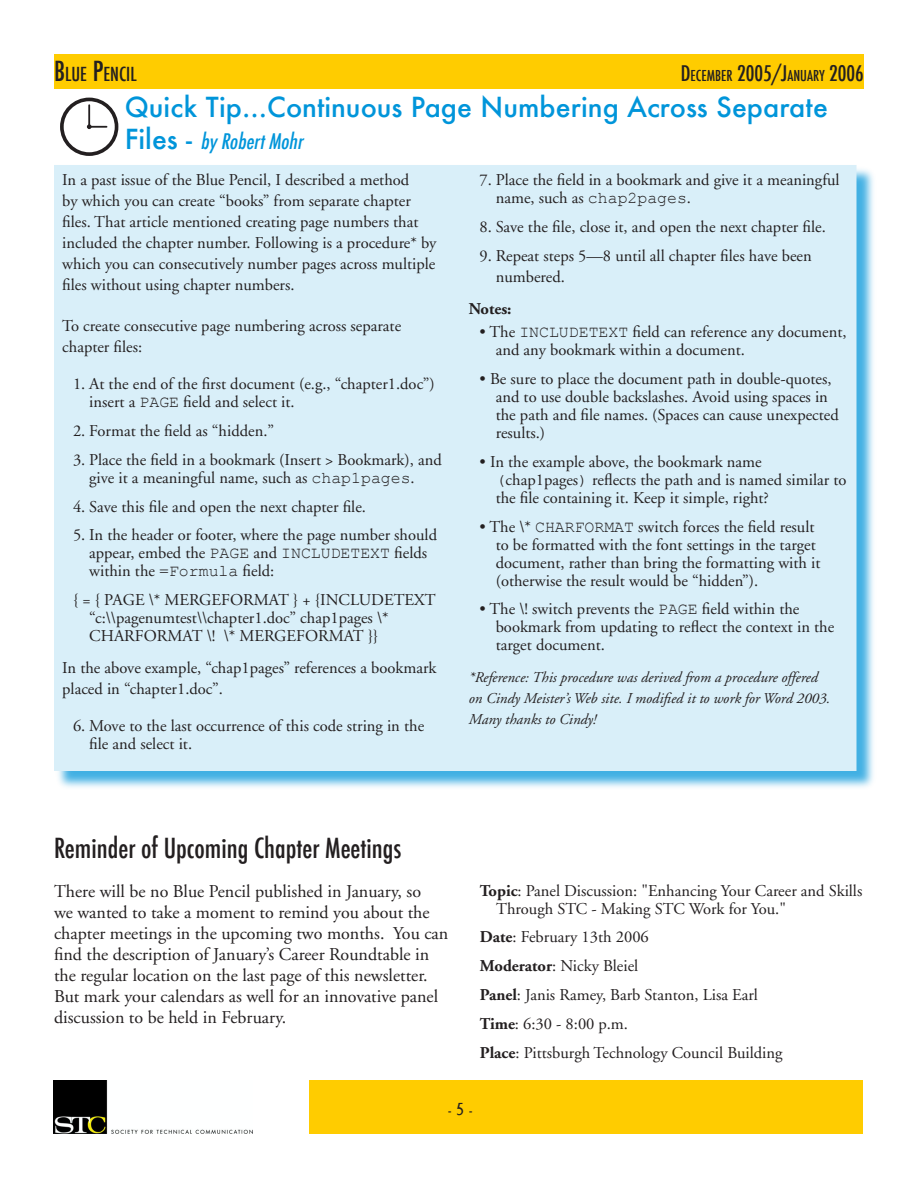
<style>
.page{position:relative;width:918px;height:1188px;background:#fff}
.page>*{position:absolute;margin:0;border:0;box-sizing:border-box;transform-origin:0 0}
.t1{font:500 27px "Futura";color:#0095da}
.t2{font:500 condensed 27px "Futura";color:#231f20}
.t3{font:italic 500 condensed 21px "Futura";color:#0095da}
.t4{font:500 condensed 18.9px "Futura";color:#231f20}
.t5{font:18px/21px "Adobe Garamond";color:#231f20}
.t6{font:18px "Washington D";color:#231f20}
.t7{font:16.5px/18px "Adobe Garamond";color:#231f20}
.t8{font:700 16.5px "Adobe Garamond";color:#231f20}
.t9{font:italic 15px/21px "Adobe Garamond";color:#231f20}
.t10{font:500 condensed 14.7px "Futura";color:#231f20}
.s1{font-size:27px}
.s2{font-size:21px}
.s3{font-style:normal;font-stretch:normal;font-size:27px}
.s4{font-family:"Courier New"}
.s5{font-weight:700}
</style>
<div class="page">
<div style="left:55px;top:54px;width:809px;height:35px;background:#fc0"></div>
<div style="left:310px;top:1080px;width:553px;height:53px;background:#fc0"></div>
<img style="left:54px;top:1080px;width:198px;height:54px">
<div style="left:55px;top:166px;width:822px;height:626px;background:#0095da;opacity:.75"></div>
<div style="left:55px;top:166px;width:801px;height:604px;background:#d9eff9"></div>
<div style="left:60px;top:98px;width:58px;height:58px;border:4px solid #231f20;border-radius:50%"></div>
<svg style="left:87px;top:103px;width:21px;height:26px"></svg>
<p class="t4" style="left:54px;top:62px;width:84px"><span class="s1">B</span>LUE <span class="s1">P</span>ENCIL</p>
<p class="t10" style="left:681px;top:66px;width:185px"><span class="s2">D</span>ECEMBER <span class="s2">2005/J</span>ANUARY <span class="s2">2006</span></p>
<h1 class="t1" style="left:125px;top:88px;width:705px">Quick Tip...Continuous Page Numbering Across Separate</h1>
<p class="t3" style="left:125px;top:128px;width:184px"><span class="s3">F i l e s -</span> byRobertMohr</p>
<p class="t7" style="left:62px;top:170px;width:376px;line-height:21px">In a past issue of the Blue Pencil, I described a method<br>by which you can create “books” from separate chapter files. That article mentioned creating page numbers that included the chapter number. Following is a procedure* by which you can consecutively number pages across multiple files without using chapter numbers.</p>
<p class="t7" style="left:62px;top:315px;width:340px;line-height:21px">To create consecutive page numbering across separate chapter files:</p>
<p class="t7" style="left:89px;top:375px;width:347px;text-indent:-16px">1. At the end of the first document (e.g., “chapter1.doc”) insert a <span class="s4">PAGE</span> field and select it.</p>
<p class="t7" style="left:73px;top:422px;width:203px">2. Format the field as “hidden.”</p>
<p class="t7" style="left:89px;top:451px;width:354px;text-indent:-16px">3. Place the field in a bookmark (Insert &gt; Bookmark), and give it a meaningful name, such as <span class="s4">chap1pages</span>.</p>
<p class="t7" style="left:73px;top:498px;width:295px">4. Save this file and open the next chapter file.</p>
<p class="t7" style="left:89px;top:527px;width:349px;text-indent:-16px">5. In the header or footer, where the page number should appear, embed the <span class="s4">PAGE</span> and <span class="s4">INCLUDETEXT</span> fields within the <span class="s4">=Formula</span> field:</p>
<p class="t7" style="left:89px;top:591px;width:348px;text-indent:-16px">{ = { PAGE \* MERGEFORMAT } + {INCLUDETEXT “c:\\pagenumtest\\chapter1.doc” chap1pages \*<br>CHARFORMAT \! \* MERGEFORMAT }}</p>
<p class="t7" style="left:62px;top:658px;width:376px;line-height:21px">In the above example, “chap1pages” references a bookmark placed in “chapter1.doc”.</p>
<p class="t7" style="left:89px;top:718px;width:336px;text-indent:-16px">6. Move to the last occurrence of this code string in the file and select it.</p>
<p class="t7" style="left:496px;top:172px;width:345px;text-indent:-16px">7. Place the field in a bookmark and give it a meaningful name, such as <span class="s4">chap2pages</span>.</p>
<p class="t7" style="left:480px;top:218px;width:348px">8. Save the file, close it, and open the next chapter file.</p>
<p class="t7" style="left:496px;top:246px;width:318px;line-height:21px;text-indent:-16px">9. Repeat steps 5—8 until all chapter files have been numbered.</p>
<p class="t8" style="left:469px;top:299px;width:44px">Notes:</p>
<p class="t7" style="left:496px;top:323px;width:352px;text-indent:-16px">• The <span class="s4">INCLUDETEXT</span> field can reference any document, and any bookmark within a document.</p>
<p class="t7" style="left:496px;top:370px;width:345px;text-indent:-16px">• Be sure to place the document path in double-quotes, and to use double backslashes. Avoid using spaces in the path and file names. (Spaces can cause unexpected results.)</p>
<p class="t7" style="left:496px;top:453px;width:352px;text-indent:-16px">• In the example above, the bookmark name <span class="s4">(</span>chap1pages<span class="s4">)</span> reflects the path and is named similar to the file containing it. Keep it simple, right?</p>
<p class="t7" style="left:496px;top:518px;width:326px;text-indent:-16px">• The \* <span class="s4">CHARFORMAT</span> switch forces the field result to be formatted with the font settings in the target document, rather than bring the formatting with it (otherwise the result would be “hidden”).</p>
<p class="t7" style="left:496px;top:601px;width:340px;text-indent:-16px">• The \! switch prevents the <span class="s4">PAGE</span> field within the bookmark from updating to reflect the context in the target document.</p>
<p class="t9" style="left:469px;top:667px;width:363px">*Reference: This procedure was derived from a procedure offered on Cindy Meister’s Web site. I modified it to work for Word 2003.<br>Many thanks to Cindy!</p>
<h1 class="t2" style="left:54px;top:831px;width:349px">Reminder of Upcoming Chapter Meetings</h1>
<p class="t5" style="left:54px;top:881px;width:396px">There will be no Blue Pencil published in January, so<br>we wanted to take a moment to remind you about the chapter meetings in the upcoming two months. You can find the description of January’s Career Roundtable in the regular location on the last page of this newsletter.<br>But mark your calendars as well for an innovative panel discussion to be held in February.</p>
<p class="t7" style="left:496px;top:882px;width:368px;text-indent:-16px"><span class="s5">Topic</span>: Panel Discussion: "Enhancing Your Career and Skills<br>Through STC - Making STC Work for You."</p>
<p class="t7" style="left:480px;top:923px;width:304px;line-height:28.8px"><span class="s5">Date</span>: February 13th 2006<br><span class="s5">Moderator</span>: Nicky Bleiel<br><span class="s5">Panel</span>: Janis Ramey, Barb Stanton, Lisa Earl<br><span class="s5">Time</span>: 6:30 - 8:00 p.m.<br><span class="s5">Place</span>: Pittsburgh Technology Council Building</p>
<p class="t6" style="left:448px;top:1099px;width:25px">- 5 -</p>
</div>
